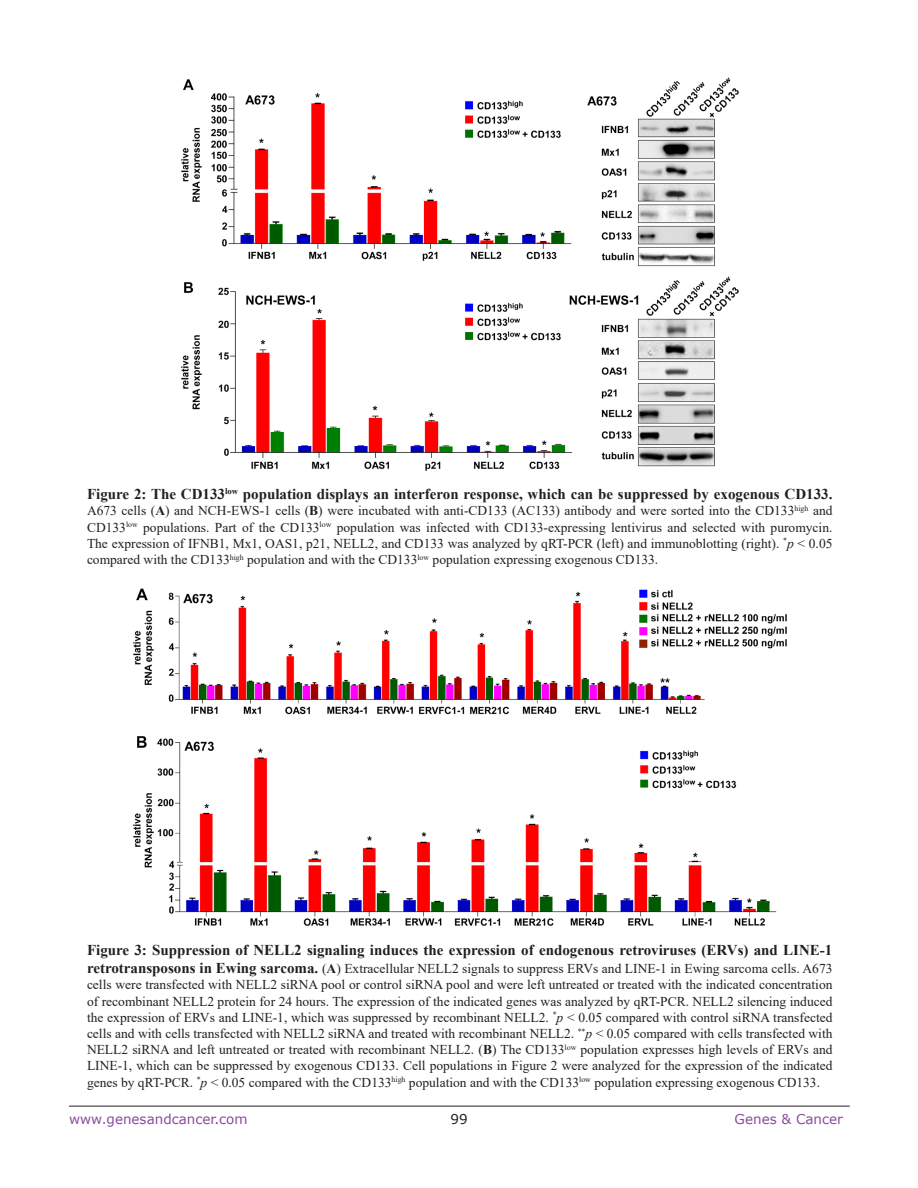
<style>
.page{position:relative;width:918px;height:1188px;background:#fff}
.page>*{position:absolute;margin:0;border:0;box-sizing:border-box;transform-origin:0 0}
.FigureText{font:700 15px "Times New Roman";color:#221f22}
.FigureText-2{font:13.5px/16.2px "Times New Roman";color:#221f22;text-align:justify}
.t1{font:13.5px "Verdana";color:#8a4b9d}
.t2{font:13.5px "Verdana";color:#221f22}
.s1{font-weight:700}
.s2{font-style:italic}
.s3{font-weight:700;font-size:15px}
</style>
<div class="page">
<hr style="left:69px;top:1106px;width:781px;height:1px;background:#231f20">
<img style="left:181px;top:77px;width:558px;height:394px">
<img style="left:133px;top:588px;width:654px;height:338px">
<p class="FigureText" style="left:87px;top:483px;width:747px">Figure 2: The CD133<sup>low</sup> population displays an interferon response, which can be suppressed by exogenous CD133.</p>
<p class="FigureText-2" style="left:87px;top:502px;width:747px">A673 cells (<span class="s1">A</span>) and NCH-EWS-1 cells (<span class="s1">B</span>) were incubated with anti-CD133 (AC133) antibody and were sorted into the CD133<sup>high</sup> and CD133<sup>low</sup> populations. Part of the CD133<sup>low</sup> population was infected with CD133-expressing lentivirus and selected with puromycin.<br>The expression of IFNB1, Mx1, OAS1, p21, NELL2, and CD133 was analyzed by qRT-PCR (left) and immunoblotting (right). <sup>*</sup><span class="s2">p</span> &lt; 0.05 compared with the CD133<sup>high</sup> population and with the CD133<sup>low</sup> population expressing exogenous CD133.</p>
<p class="FigureText" style="left:87px;top:939px;width:747px">Figure 3: Suppression of NELL2 signaling induces the expression of endogenous retroviruses (ERVs) and LINE-1</p>
<p class="FigureText-2" style="left:87px;top:960px;width:747px"><span class="s3">retrotransposons in Ewing sarcoma.</span> (<span class="s1">A</span>) Extracellular NELL2 signals to suppress ERVs and LINE-1 in Ewing sarcoma cells. A673 cells were transfected with NELL2 siRNA pool or control siRNA pool and were left untreated or treated with the indicated concentration of recombinant NELL2 protein for 24 hours. The expression of the indicated genes was analyzed by qRT-PCR. NELL2 silencing induced the expression of ERVs and LINE-1, which was suppressed by recombinant NELL2. <sup>*</sup><span class="s2">p</span> &lt; 0.05 compared with control siRNA transfected cells and with cells transfected with NELL2 siRNA and treated with recombinant NELL2. <sup>**</sup><span class="s2">p</span> &lt; 0.05 compared with cells transfected with NELL2 siRNA and left untreated or treated with recombinant NELL2. (<span class="s1">B</span>) The CD133<sup>low</sup> population expresses high levels of ERVs and LINE-1, which can be suppressed by exogenous CD133. Cell populations in Figure 2 were analyzed for the expression of the indicated genes by qRT-PCR. <sup>*</sup><span class="s2">p</span> &lt; 0.05 compared with the CD133<sup>high</sup> population and with the CD133<sup>low</sup> population expressing exogenous CD133.</p>
<p class="t1" style="left:69px;top:1110px;width:180px">www.genesandcancer.com</p>
<p class="t2" style="left:450px;top:1110px;width:19px">99</p>
<p class="t1" style="left:735px;top:1110px;width:110px">Genes &amp; Cancer</p>
</div>
